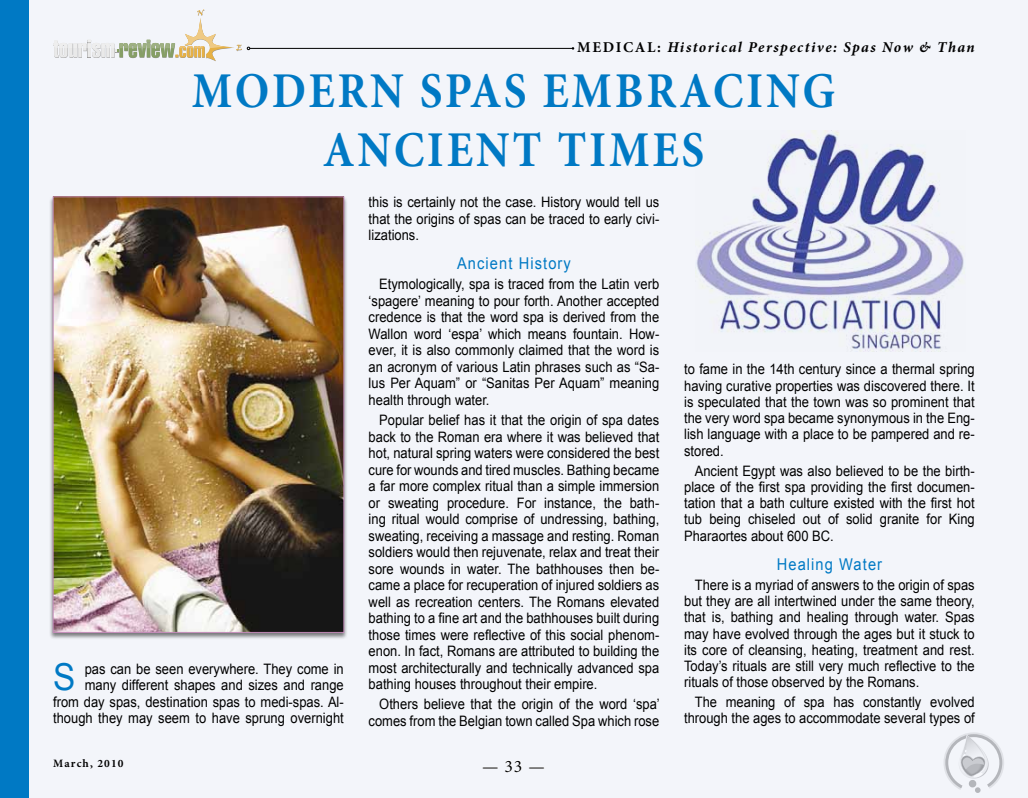
<style>
.page{position:relative;width:1028px;height:798px;background:#fff}
.page>*{position:absolute;margin:0;border:0;box-sizing:border-box;transform-origin:0 0}
.Glava_New{font:700 50px/58.8px "Minion Pro";letter-spacing:.06em;color:#0079c4;text-align:center;scale:.9 1}
.Osn_Text{font:37.12px "Arial";color:#0079c4;scale:.9 1}
.t1{font:17.5px "Minion Pro";color:#000}
.Zagolovki{font:16.25px "Arial";letter-spacing:.075em;color:#0079c4;scale:.9 1}
.t2{font:italic 700 15px "Minion Pro";letter-spacing:.095em;color:#000}
.Osn_Text-2{font:14.38px/16.5px "Arial";color:#000;text-align:justify;scale:.9 1}
.t3{font:700 11.25px "Minion Pro";letter-spacing:.1em;color:#000}
.s1{font-style:normal}
</style>
<div class="page">
<div style="left:0;top:0;width:1028px;height:797px;background:#f3f5fa"></div>
<svg style="left:483px;top:767px;width:15px;height:1px"></svg>
<svg style="left:505px;top:761px;width:17px;height:11px"></svg>
<svg style="left:529px;top:767px;width:15px;height:1px"></svg>
<hr style="left:250px;top:48px;width:323px;height:1px;background:#000">
<svg style="left:53px;top:9px;width:197px;height:52px"></svg>
<div style="left:0;top:0;width:28px;height:797px;background:#0079c4"></div>
<svg style="left:944px;top:732px;width:60px;height:61px"></svg>
<img style="left:695px;top:130px;width:270px;height:221px">
<div style="left:49px;top:196px;width:299px;height:444px;background:#000;opacity:.5"></div>
<img style="left:55px;top:198px;width:287px;height:432px">
<div style="left:53px;top:196px;width:291px;height:436px;border:1px solid #c28bb8"></div>
<p class="t2" style="left:577px;top:37px;width:399px"><span class="s1">MEDICAL:</span> Historical Perspective: Spas Now &amp; Than</p>
<p class="Glava_New" style="left:192px;top:63px;width:716px">MODERN SPAS EMBRACING<br>ANCIENT TIMES</p>
<p class="Osn_Text" style="left:53px;top:652px;width:26px">S</p>
<p class="Osn_Text-2" style="left:53px;top:660px;width:324px;text-align:right">pas can be seen everywhere. They come in many different shapes and sizes and range<br>from day spas, destination spas to medi-spas. Al&shy;though they may seem to have sprung overnight</p>
<p class="t3" style="left:53px;top:756px;width:72px">March, 2010</p>
<p class="Osn_Text-2" style="left:369px;top:194px;width:324px">this is certainly not the case. History would tell us that the origins of spas can be traced to early civi&shy;lizations.</p>
<p class="Zagolovki" style="left:457px;top:253px;width:128px">Ancient History</p>
<p class="Osn_Text-2" style="left:369px;top:276px;width:324px;text-indent:11px">Etymologically, spa is traced from the Latin verb ‘spagere’ meaning to pour forth. Another accepted credence is that the word spa is derived from the Wallon word ‘espa’ which means fountain. How&shy;ever, it is also commonly claimed that the word is an acronym of various Latin phrases such as “Sa&shy;lus Per Aquam” or “Sanitas Per Aquam” meaning health through water.</p>
<p class="Osn_Text-2" style="left:369px;top:411px;width:324px;text-indent:11px">Popular belief has it that the origin of spa dates back to the Roman era where it was believed that hot, natural spring waters were considered the best cure for wounds and tired muscles. Bathing became a far more complex ritual than a simple immersion or sweating procedure. For instance, the bath&shy;ing ritual would comprise of undressing, bathing, sweating, receiving a massage and resting. Roman soldiers would then rejuvenate, relax and treat their sore wounds in water. The bathhouses then be&shy;came a place for recuperation of injured soldiers as well as recreation centers. The Romans elevated bathing to a fine art and the bathhouses built during those times were reflective of this social phenom&shy;enon. In fact, Romans are attributed to building the most architecturally and technically advanced spa bathing houses throughout their empire.</p>
<p class="Osn_Text-2" style="left:369px;top:695px;width:325px;text-align:right">Others believe that the origin of the word ‘spa’ comes from the Belgian town called Spa which rose</p>
<p class="t1" style="left:482px;top:755px;width:64px">— 33 —</p>
<p class="Osn_Text-2" style="left:684px;top:361px;width:324px">to fame in the 14th century since a thermal spring having curative properties was discovered there. It is speculated that the town was so prominent that the very word spa became synonymous in the Eng&shy;lish language with a place to be pampered and re&shy;stored.</p>
<p class="Osn_Text-2" style="left:684px;top:462px;width:324px;text-indent:11px">Ancient Egypt was also believed to be the birth&shy;place of the first spa providing the first documen&shy;tation that a bath culture existed with the first hot tub being chiseled out of solid granite for King Pharaortes about 600 BC.</p>
<p class="Zagolovki" style="left:776px;top:553px;width:118px">Healing Water</p>
<p class="Osn_Text-2" style="left:684px;top:576px;width:324px;text-indent:11px">There is a myriad of answers to the origin of spas but they are all intertwined under the same theory, that is, bathing and healing through water. Spas may have evolved through the ages but it stuck to its core of cleansing, heating, treatment and rest.<br>Today’s rituals are still very much reflective to the rituals of those observed by the Romans.</p>
<p class="Osn_Text-2" style="left:684px;top:693px;width:324px;text-align:right">The meaning of spa has constantly evolved through the ages to accommodate several types of</p>
</div>
